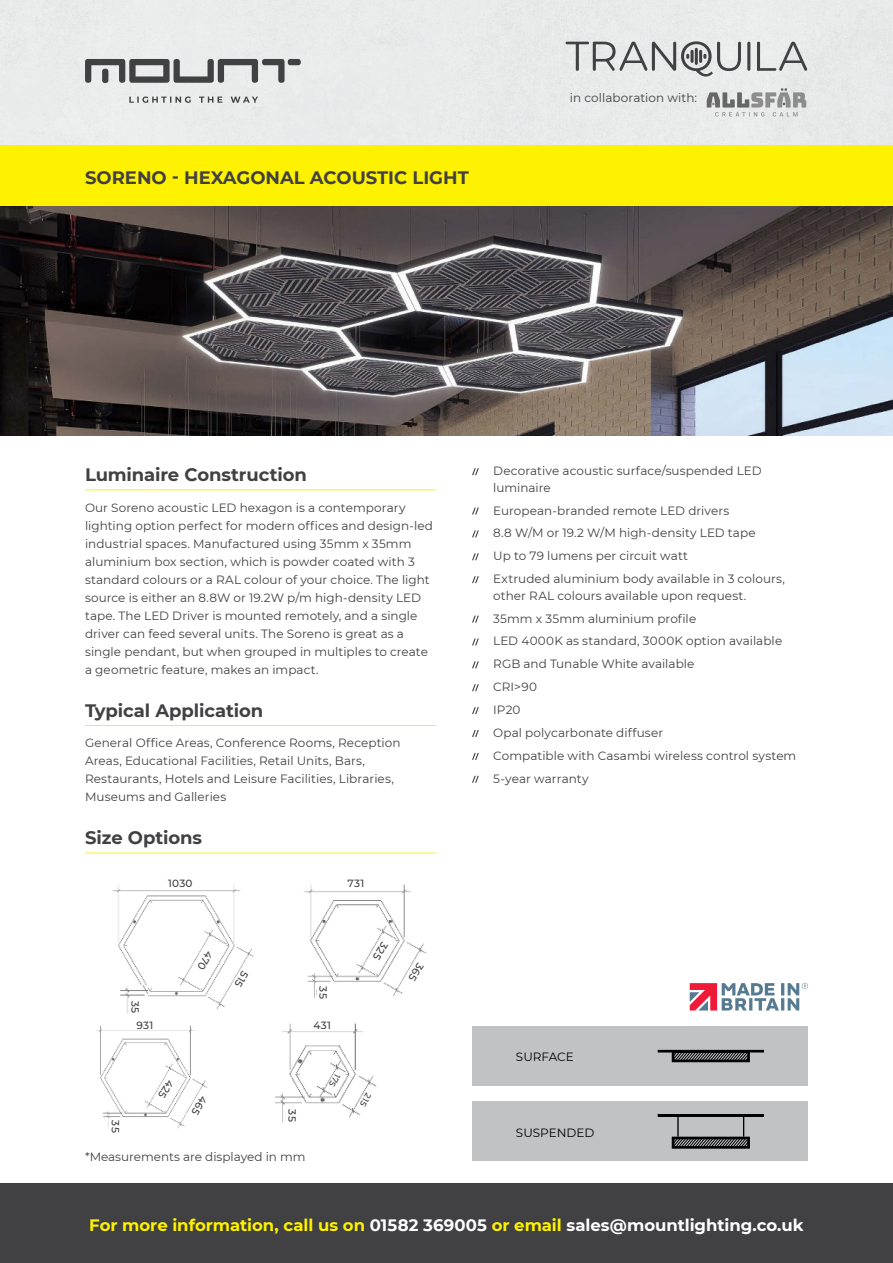
<style>
.page{position:relative;width:893px;height:1263px;background:#fff}
.page>*{position:absolute;margin:0;border:0;box-sizing:border-box;transform-origin:0 0}
.t1{font:700 18px "Montserrat";letter-spacing:-.005em;color:#414042}
.t2{font:700 16.5px "Montserrat";letter-spacing:-.005em;color:#fff}
.t3{font:12px/18px "Montserrat";letter-spacing:.005em;color:#414042}
.t4{font:12px "Montserrat";color:#000}
.t5{font:500 10.5px "Montserrat";letter-spacing:.03em;color:#414042}
.s1{color:#fff200}
</style>
<div class="page">
<div style="left:0;top:145px;width:893px;height:61px;background:#fff200"></div>
<img style="left:0;top:206px;width:893px;height:230px">
<hr style="left:85px;top:489px;width:351px;height:1px;background:#fff200">
<hr style="left:85px;top:725px;width:351px;height:1px;background:#fff200">
<hr style="left:85px;top:853px;width:351px;height:1px;background:#fff200">
<svg style="left:472px;top:468px;width:7px;height:7px"></svg>
<svg style="left:472px;top:508px;width:7px;height:6px"></svg>
<svg style="left:472px;top:530px;width:7px;height:7px"></svg>
<svg style="left:472px;top:553px;width:7px;height:7px"></svg>
<svg style="left:472px;top:576px;width:7px;height:7px"></svg>
<svg style="left:472px;top:616px;width:7px;height:6px"></svg>
<svg style="left:472px;top:638px;width:7px;height:7px"></svg>
<svg style="left:472px;top:661px;width:7px;height:7px"></svg>
<svg style="left:472px;top:684px;width:7px;height:7px"></svg>
<svg style="left:472px;top:707px;width:7px;height:7px"></svg>
<svg style="left:472px;top:730px;width:7px;height:7px"></svg>
<svg style="left:472px;top:753px;width:7px;height:7px"></svg>
<svg style="left:472px;top:776px;width:7px;height:7px"></svg>
<div style="left:472px;top:1026px;width:336px;height:59px;background:#c1c2c4"></div>
<div style="left:472px;top:1101px;width:336px;height:60px;background:#c1c2c4"></div>
<svg style="left:676px;top:1054px;width:70px;height:4px"></svg>
<div style="left:672px;top:1050px;width:78px;height:12px;border:3px solid #000"></div>
<hr style="left:658px;top:1050px;width:106px;height:2px;background:#000">
<div style="left:672px;top:1137px;width:78px;height:12px;border:3px solid #000"></div>
<hr style="left:658px;top:1114px;width:106px;height:3px;background:#000">
<svg style="left:673px;top:1117px;width:76px;height:30px"></svg>
<img style="left:304px;top:884px;width:107px;height:115px">
<div style="left:321px;top:874px;width:74px;height:16px;background:#fff"></div>
<div style="left:317px;top:984px;width:15px;height:21px;background:#fff"></div>
<img style="left:96px;top:1025px;width:111px;height:104px">
<div style="left:109px;top:1018px;width:76px;height:12px;background:#fff"></div>
<div style="left:109px;top:1118px;width:16px;height:21px;background:#fff"></div>
<img style="left:274px;top:1023px;width:103px;height:100px">
<div style="left:296px;top:1018px;width:57px;height:12px;background:#fff"></div>
<div style="left:286px;top:1107px;width:15px;height:21px;background:#fff"></div>
<img style="left:112px;top:885px;width:129px;height:124px">
<div style="left:145px;top:874px;width:75px;height:16px;background:#fff"></div>
<img style="left:115px;top:985px;width:33px;height:29px">
<div style="left:130px;top:999px;width:14px;height:19px;background:#fff"></div>
<svg style="left:690px;top:983px;width:118px;height:27px"></svg>
<svg style="left:129px;top:96px;width:129px;height:7px"></svg>
<svg style="left:85px;top:59px;width:216px;height:24px;background:#9a9a9b"></svg>
<div style="left:0;top:1183px;width:893px;height:80px;background:#414042"></div>
<svg style="left:757px;top:42px;width:50px;height:29px"></svg>
<hr style="left:747px;top:42px;width:3px;height:29px;background:#414042;border-radius:2px">
<svg style="left:566px;top:41px;width:175px;height:36px;background:#c0c0c1"></svg>
<svg style="left:707px;top:88px;width:100px;height:29px;background:#c1c2c2"></svg>
<svg style="left:365px;top:935px;width:61px;height:60px"></svg>
<svg style="left:153px;top:1077px;width:26px;height:29px"></svg>
<svg style="left:185px;top:1090px;width:22px;height:35px"></svg>
<svg style="left:328px;top:1071px;width:16px;height:19px"></svg>
<svg style="left:359px;top:1090px;width:16px;height:20px"></svg>
<svg style="left:186px;top:939px;width:68px;height:66px"></svg>
<h1 class="t1" style="left:85px;top:165px;width:385px">SORENO - HEXAGONAL ACOUSTIC LIGHT</h1>
<p class="t3" style="left:570px;top:89px;width:129px">in collaboration with:</p>
<h1 class="t1" style="left:85px;top:462px;width:223px">Luminaire Construction</h1>
<p class="t3" style="left:85px;top:499px;width:350px">Our Soreno acoustic LED hexagon is a contemporary lighting option perfect for modern offices and design-led industrial spaces. Manufactured using 35mm x 35mm aluminium box section, which is powder coated with 3 standard colours or a RAL colour of your choice. The light source is either an 8.8W or 19.2W p/m high-density LED tape. The LED Driver is mounted remotely, and a single driver can feed several units. The Soreno is great as a single pendant, but when grouped in multiples to create a geometric feature, makes an impact.</p>
<h1 class="t1" style="left:85px;top:697px;width:180px">Typical Application</h1>
<p class="t3" style="left:85px;top:734px;width:317px">General Office Areas, Conference Rooms, Reception Areas, Educational Facilities, Retail Units, Bars, Restaurants, Hotels and Leisure Facilities, Libraries, Museums and Galleries</p>
<h1 class="t1" style="left:85px;top:825px;width:119px">Size Options</h1>
<p class="t5" style="left:168px;top:877px;width:26px">1030</p>
<p class="t5" style="left:347px;top:877px;width:18px">731</p>
<p class="t5" style="left:141px;top:1000px;width:14px;rotate:90deg">35</p>
<p class="t5" style="left:137px;top:1019px;width:18px">931</p>
<p class="t5" style="left:329px;top:986px;width:14px;rotate:90deg">35</p>
<p class="t5" style="left:313px;top:1019px;width:19px">431</p>
<p class="t5" style="left:122px;top:1120px;width:14px;rotate:90deg">35</p>
<p class="t5" style="left:298px;top:1109px;width:14px;rotate:90deg">35</p>
<p class="t3" style="left:85px;top:1148px;width:222px">*Measurements are displayed in mm</p>
<p class="t3" style="left:493px;top:463px;width:270px;line-height:16.5px">Decorative acoustic surface/suspended LED luminaire</p>
<p class="t3" style="left:493px;top:499px;width:293px;line-height:23px">European-branded remote LED drivers<br>8.8 W/M or 19.2 W/M high-density LED tape<br>Up to 79 lumens per circuit watt<br>Extruded aluminium body available in 3 colours,</p>
<p class="t3" style="left:493px;top:584px;width:305px;line-height:23px">other RAL colours available upon request.<br>35mm x 35mm aluminium profile<br>LED 4000K as standard, 3000K option available<br>RGB and Tunable White available<br>CRI&gt;90<br>IP20<br>Opal polycarbonate diffuser<br>Compatible with Casambi wireless control system<br>5-year warranty</p>
<p class="t4" style="left:516px;top:1051px;width:59px">SURFACE</p>
<p class="t4" style="left:516px;top:1127px;width:80px">SUSPENDED</p>
<h2 class="t2" style="left:89px;top:1218px;width:716px"><span class="s1">For more information, call us on</span> 01582 369005 <span class="s1">or email</span> sales@mountlighting.co.uk</h2>
</div>
